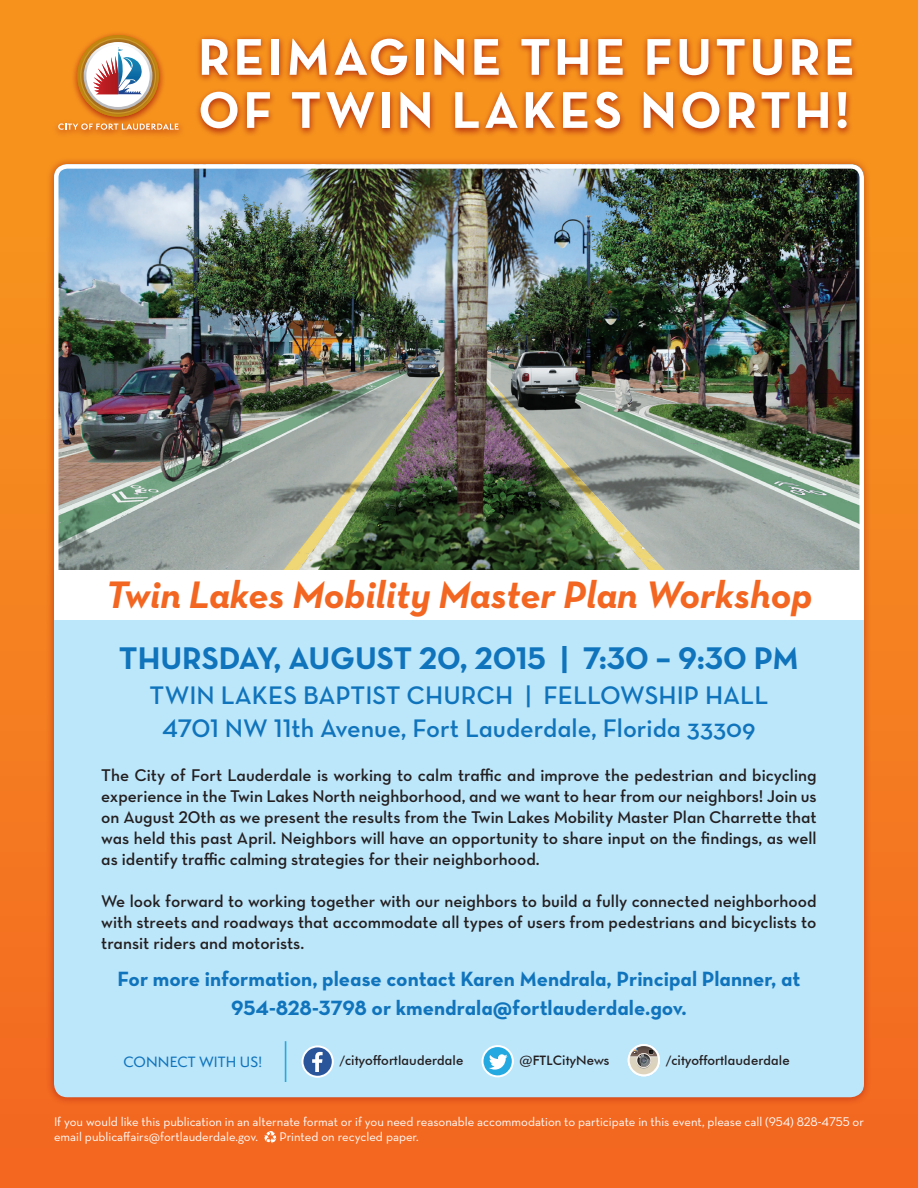
<style>
.page{position:relative;width:918px;height:1188px;background:#fff}
.page>*{position:absolute;margin:0;border:0;box-sizing:border-box;transform-origin:0 0}
.t1{font:52.5px/53.1px "Neutraface Text Bold Alt";letter-spacing:.06em;color:#fff}
.t2{font:italic 700 39px "Neutraface Text";color:#f36621}
.t3{font:31.8px "Neutraface Text Bold Alt";color:#1074bc}
.t4{font:25.8px/32.7px "Neutraface Text Demi Alt";color:#1074bc}
.t5{font:21px/29.7px "Neutraface Text Bold Alt";color:#1074bc;text-align:center}
.t6{font:17.25px/21px "Neutraface Text Demi Alt";color:#231f20;text-align:justify}
.t7{font:500 13.65px "Semplicita Pro";letter-spacing:.01em;color:#1074bc}
.t8{font:500 13.05px "Futura BT";letter-spacing:.01em;color:#231f20}
.t9{font:12.75px/15.3px "Neutraface Text";color:#fff}
</style>
<div class="page">
<div style="left:0;top:0;width:918px;height:1188px;background:linear-gradient(to bottom,#f79a1d,#f36822)"></div>
<svg style="left:264px;top:1131px;width:12px;height:13px"></svg>
<div style="left:194px;top:34px;width:666px;height:104px;background:#9a060b;opacity:.75"></div>
<div style="left:46px;top:156px;width:826px;height:950px;background:#9a060b;opacity:.5"></div>
<div style="left:54px;top:397px;width:810px;height:700px;background:#bce6fa;border-radius:14px"></div>
<img style="left:52px;top:162px;width:814px;height:416px">
<div style="left:54px;top:570px;width:810px;height:50px;background:#fff"></div>
<div style="left:52px;top:31px;width:134px;height:108px;background:#9a060b;opacity:.75"></div>
<svg style="left:77px;top:35px;width:82px;height:82px"></svg>
<svg style="left:58px;top:123px;width:121px;height:7px"></svg>
<svg style="left:301px;top:1045px;width:33px;height:33px"></svg>
<svg style="left:481px;top:1045px;width:33px;height:32px"></svg>
<svg style="left:628px;top:1044px;width:32px;height:32px"></svg>
<hr style="left:285px;top:1041px;width:1px;height:41px;background:#24aae1">
<h1 class="t1" style="left:198px;top:30px;width:659px">Reimagine the Future of Twin Lakes North!</h1>
<h2 class="t2" style="left:106px;top:570px;width:708px">Twin Lakes Mobility Master Plan Workshop</h2>
<h3 class="t3" style="left:119px;top:637px;width:677px">Thursday, August 20, 2015 | 7:30 – 9:30 PM</h3>
<h3 class="t4" style="left:162px;top:679px;width:595px;text-indent:-13px">Twin lakes Baptist Church | Fellowship Hall<br>4701 NW 11th Avenue, Fort Lauderdale, Florida 33309</h3>
<p class="t6" style="left:101px;top:765px;width:717px">The City of Fort Lauderdale is working to calm traffic and improve the pedestrian and bicycling experience in the Twin Lakes North neighborhood, and we want to hear from our neighbors! Join us on August 20th as we present the results from the Twin Lakes Mobility Master Plan Charrette that was held this past April. Neighbors will have an opportunity to share input on the findings, as well as identify traffic calming strategies for their neighborhood.</p>
<p class="t6" style="left:101px;top:891px;width:717px">We look forward to working together with our neighbors to build a fully connected neighborhood with streets and roadways that accommodate all types of users from pedestrians and bicyclists to transit riders and motorists.</p>
<p class="t5" style="left:117px;top:963px;width:685px">For more information, please contact Karen Mendrala, Principal Planner, at<br>954-828-3798 or kmendrala@fortlauderdale.gov.</p>
<p class="t7" style="left:124px;top:1052px;width:140px">CONNECT WITH US!</p>
<p class="t8" style="left:339px;top:1053px;width:125px">/cityoffortlauderdale</p>
<p class="t8" style="left:520px;top:1053px;width:92px">@FTLCityNews</p>
<p class="t8" style="left:666px;top:1053px;width:125px">/cityoffortlauderdale</p>
<p class="t9" style="left:54px;top:1114px;width:811px">If you would like this publication in an alternate format or if you need reasonable accommodation to participate in this event, please call (954) 828-4755 or email publicaffairs@fortlauderdale.gov.</p>
<p class="t9" style="left:279px;top:1129px;width:141px">Printed on recycled paper.</p>
</div>
